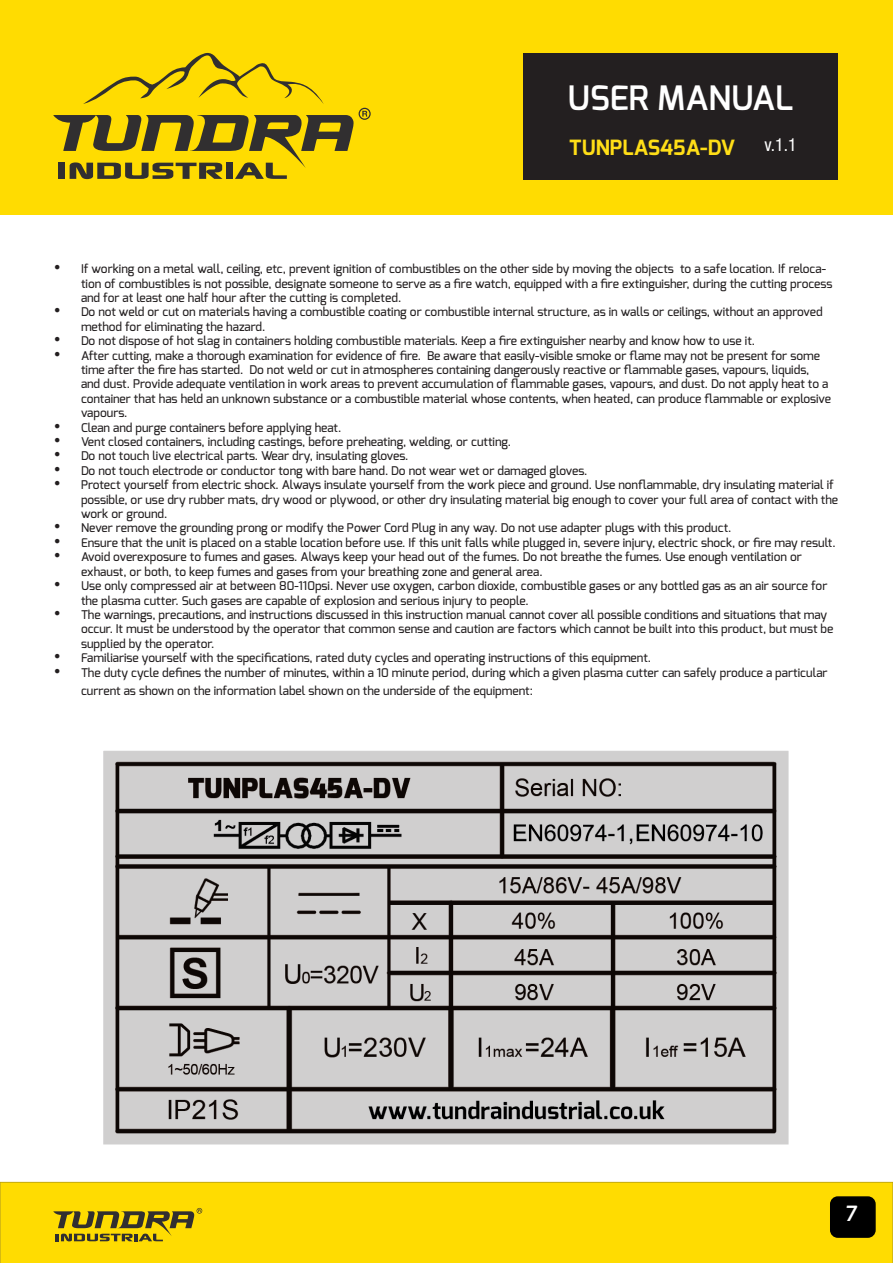
<style>
.page{position:relative;width:893px;height:1263px;background:#fff}
.page>*{position:absolute;margin:0;border:0;box-sizing:border-box;transform-origin:0 0}
.t1{font:600 33.6px "Exo";color:#fff}
.t2{font:700 21px "Exo";color:#ffde17}
.t3{font:italic 600 21px "Exo";color:#fff}
.t4{font:condensed 18px "Helvetica Neue LT Std";color:#fff}
.t5{font:500 12px/14.4px "Exo";color:#231f20}
.s1{font-family:"Times New Roman";font-weight:400;font-size:18px}
</style>
<div class="page">
<div style="left:0;top:0;width:892px;height:215px;background:#ffdc01"></div>
<svg style="left:53px;top:52px;width:318px;height:127px"></svg>
<div style="left:0;top:1182px;width:893px;height:81px;background:#ffdc01"></div>
<svg style="left:53px;top:1208px;width:149px;height:33px;background:#b09a12"></svg>
<div style="left:831px;top:1197px;width:44px;height:40px;background:#000;border-radius:7px"></div>
<div style="left:830px;top:1196px;width:46px;height:42px;border:2px solid #000;border-radius:7px"></div>
<div style="left:524px;top:53px;width:314px;height:126px;background:#231f20"></div>
<img style="left:103px;top:750px;width:686px;height:395px">
<h1 class="t1" style="left:567px;top:76px;width:228px">USER MANUAL</h1>
<h2 class="t2" style="left:569px;top:134px;width:167px">TUNPLAS45A-DV</h2>
<h3 class="t4" style="left:765px;top:134px;width:34px">v.1.1</h3>
<p class="t5" style="left:81px;top:262px;width:753px;text-indent:-27px"><span class="s1">•</span> If working on a metal wall, ceiling, etc, prevent ignition of combustibles on the other side by moving the objects to a safe location. If reloca&shy;tion of combustibles is not possible, designate someone to serve as a fire watch, equipped with a fire extinguisher, during the cutting process and for at least one half hour after the cutting is completed.</p>
<p class="t5" style="left:81px;top:305px;width:743px;text-indent:-27px"><span class="s1">•</span> Do not weld or cut on materials having a combustible coating or combustible internal structure, as in walls or ceilings, without an approved method for eliminating the hazard.</p>
<p class="t5" style="left:54px;top:334px;width:703px"><span class="s1">•</span> Do not dispose of hot slag in containers holding combustible materials. Keep a fire extinguisher nearby and know how to use it.</p>
<p class="t5" style="left:81px;top:348px;width:752px;text-indent:-27px"><span class="s1">•</span> After cutting, make a thorough examination for evidence of fire. Be aware that easily-visible smoke or flame may not be present for some time after the fire has started. Do not weld or cut in atmospheres containing dangerously reactive or flammable gases, vapours, liquids, and dust. Provide adequate ventilation in work areas to prevent accumulation of flammable gases, vapours, and dust. Do not apply heat to a container that has held an unknown substance or a combustible material whose contents, when heated, can produce flammable or explosive vapours.</p>
<p class="t5" style="left:54px;top:420px;width:289px"><span class="s1">•</span> Clean and purge containers before applying heat.</p>
<p class="t5" style="left:54px;top:434px;width:459px"><span class="s1">•</span> Vent closed containers, including castings, before preheating, welding, or cutting.</p>
<p class="t5" style="left:54px;top:449px;width:356px"><span class="s1">•</span> Do not touch live electrical parts. Wear dry, insulating gloves.</p>
<p class="t5" style="left:54px;top:463px;width:535px"><span class="s1">•</span> Do not touch electrode or conductor tong with bare hand. Do not wear wet or damaged gloves.</p>
<p class="t5" style="left:81px;top:478px;width:759px;text-indent:-27px"><span class="s1">•</span> Protect yourself from electric shock. Always insulate yourself from the work piece and ground. Use nonflammable, dry insulating material if possible, or use dry rubber mats, dry wood or plywood, or other dry insulating material big enough to cover your full area of contact with the work or ground.</p>
<p class="t5" style="left:54px;top:521px;width:679px"><span class="s1">•</span> Never remove the grounding prong or modify the Power Cord Plug in any way. Do not use adapter plugs with this product.</p>
<p class="t5" style="left:54px;top:535px;width:783px"><span class="s1">•</span> Ensure that the unit is placed on a stable location before use. If this unit falls while plugged in, severe injury, electric shock, or fire may result.</p>
<p class="t5" style="left:81px;top:550px;width:722px;text-indent:-27px"><span class="s1">•</span> Avoid overexposure to fumes and gases. Always keep your head out of the fumes. Do not breathe the fumes. Use enough ventilation or exhaust, or both, to keep fumes and gases from your breathing zone and general area.</p>
<p class="t5" style="left:81px;top:578px;width:748px;text-indent:-27px"><span class="s1">•</span> Use only compressed air at between 80-110psi. Never use oxygen, carbon dioxide, combustible gases or any bottled gas as an air source for the plasma cutter. Such gases are capable of explosion and serious injury to people.</p>
<p class="t5" style="left:81px;top:607px;width:754px;text-indent:-27px"><span class="s1">•</span> The warnings, precautions, and instructions discussed in this instruction manual cannot cover all possible conditions and situations that may occur. It must be understood by the operator that common sense and caution are factors which cannot be built into this product, but must be supplied by the operator.</p>
<p class="t5" style="left:54px;top:650px;width:599px"><span class="s1">•</span> Familiarise yourself with the specifications, rated duty cycles and operating instructions of this equipment.</p>
<p class="t5" style="left:81px;top:663px;width:748px;line-height:18px;text-indent:-27px"><span class="s1">•</span> The duty cycle defines the number of minutes, within a 10 minute period, during which a given plasma cutter can safely produce a particular current as shown on the information label shown on the underside of the equipment:</p>
<h2 class="t3" style="left:844px;top:1200px;width:13px">7</h2>
</div>
